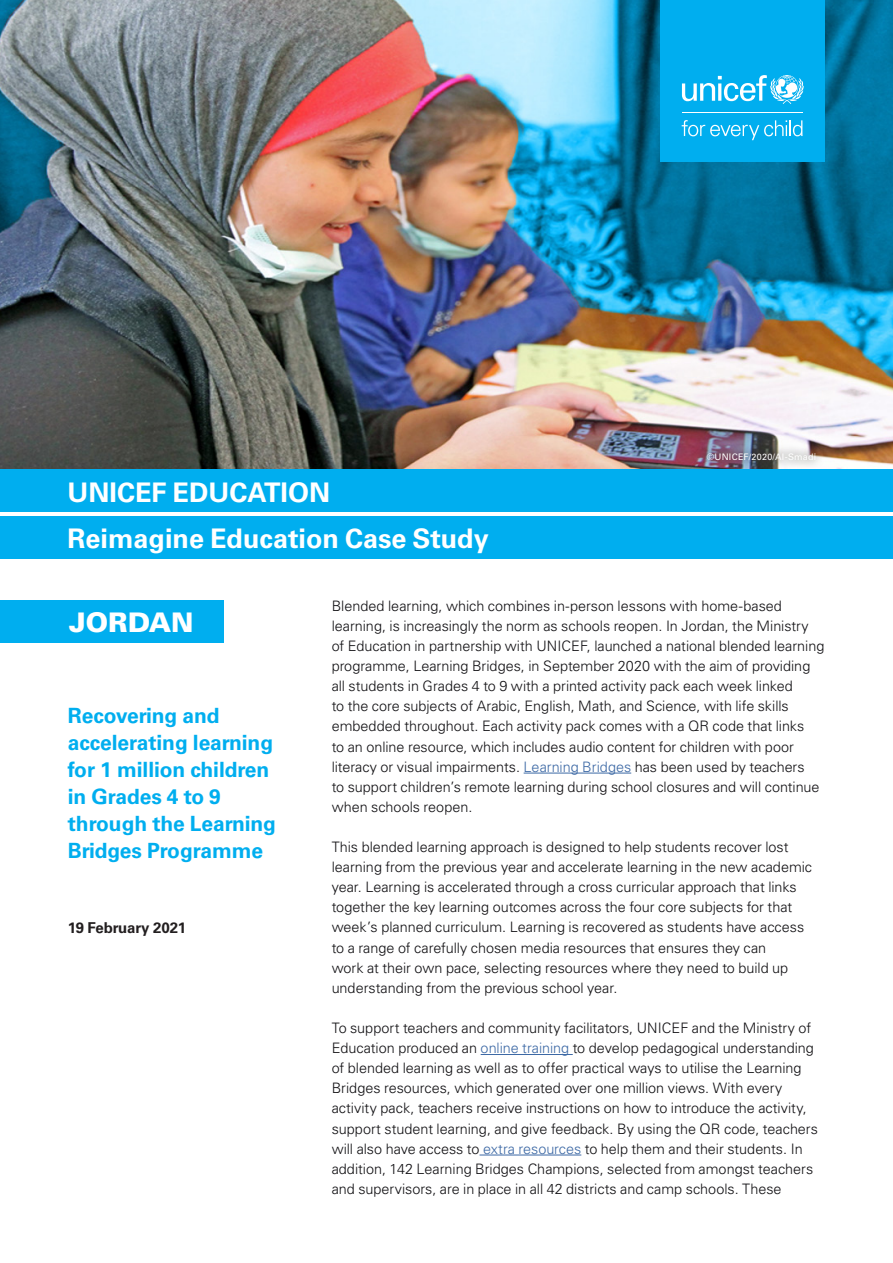
<style>
.page{position:relative;width:893px;height:1263px;background:#fff}
.page>*{position:absolute;margin:0;border:0;box-sizing:border-box;transform-origin:0 0}
.t1{font:700 27px/46px "Univers LT Std";color:#fff}
.t2{font:900 27px "Univers LT Std";color:#fff}
.t3{font:700 21px/27px "Univers LT Std";letter-spacing:-.005em;color:#00aeef}
.t4{font:700 15px "Univers LT Std";letter-spacing:-.005em;color:#231f20}
.t5{font:300 14.4px/20.1px "Univers LT Std";color:#111013}
.t6{font:9px "Univers LT Std";letter-spacing:.025em;color:#fff}
.s1{color:#3d69a5}
</style>
<div class="page">
<img style="left:0;top:0;width:893px;height:469px">
<div style="left:0;top:469px;width:893px;height:43px;background:#00aeef"></div>
<div style="left:0;top:516px;width:893px;height:42px;background:#00aeef"></div>
<div style="left:0;top:601px;width:224px;height:42px;background:#00aeef"></div>
<hr style="left:524px;top:773px;width:107px;height:1px;background:#3d69a5">
<hr style="left:481px;top:1054px;width:92px;height:1px;background:#3d69a5">
<hr style="left:479px;top:1155px;width:102px;height:1px;background:#3d69a5">
<div style="left:661px;top:0;width:164px;height:162px;background:#00aeef"></div>
<svg style="left:682px;top:75px;width:122px;height:29px"></svg>
<hr style="left:682px;top:113px;width:120px;height:1px;background:#fff">
<svg style="left:682px;top:120px;width:120px;height:20px"></svg>
<img style="left:698px;top:444px;width:127px;height:25px">
<h1 class="t1" style="left:68px;top:469px;width:423px">UNICEF EDUCATION<br>Reimagine Education Case Study</h1>
<p class="t6" style="left:707px;top:451px;width:111px">©UNICEF/2020/Al-Smadi</p>
<h1 class="t2" style="left:69px;top:605px;width:126px">JORDAN</h1>
<p class="t5" style="left:332px;top:596px;width:494px">Blended learning, which combines in-person lessons with home-based learning, is increasingly the norm as schools reopen. In Jordan, the Ministry of Education in partnership with UNICEF, launched a national blended learning programme, Learning Bridges, in September 2020 with the aim of providing all students in Grades 4 to 9 with a printed activity pack each week linked<br>to the core subjects of Arabic, English, Math, and Science, with life skills embedded throughout. Each activity pack comes with a QR code that links<br>to an online resource, which includes audio content for children with poor literacy or visual impairments. <span class="s1">Learning Bridges</span> has been used by teachers<br>to support children’s remote learning during school closures and will continue when schools reopen.</p>
<p class="t5" style="left:332px;top:837px;width:482px">This blended learning approach is designed to help students recover lost learning from the previous year and accelerate learning in the new academic year. Learning is accelerated through a cross curricular approach that links together the key learning outcomes across the four core subjects for that week’s planned curriculum. Learning is recovered as students have access to a range of carefully chosen media resources that ensures they can<br>work at their own pace, selecting resources where they need to build up understanding from the previous school year.</p>
<p class="t5" style="left:332px;top:1018px;width:488px">To support teachers and community facilitators, UNICEF and the Ministry of Education produced an <span class="s1">online training</span> to develop pedagogical understanding of blended learning as well as to offer practical ways to utilise the Learning Bridges resources, which generated over one million views. With every activity pack, teachers receive instructions on how to introduce the activity, support student learning, and give feedback. By using the QR code, teachers will also have access to <span class="s1">extra resources</span> to help them and their students. In addition, 142 Learning Bridges Champions, selected from amongst teachers and supervisors, are in place in all 42 districts and camp schools. These</p>
<h2 class="t3" style="left:68px;top:702px;width:210px">Recovering and accelerating learning for 1 million children in Grades 4 to 9 through the Learning<br>Bridges Programme</h2>
<p class="t4" style="left:68px;top:919px;width:120px">19 February 2021</p>
</div>
